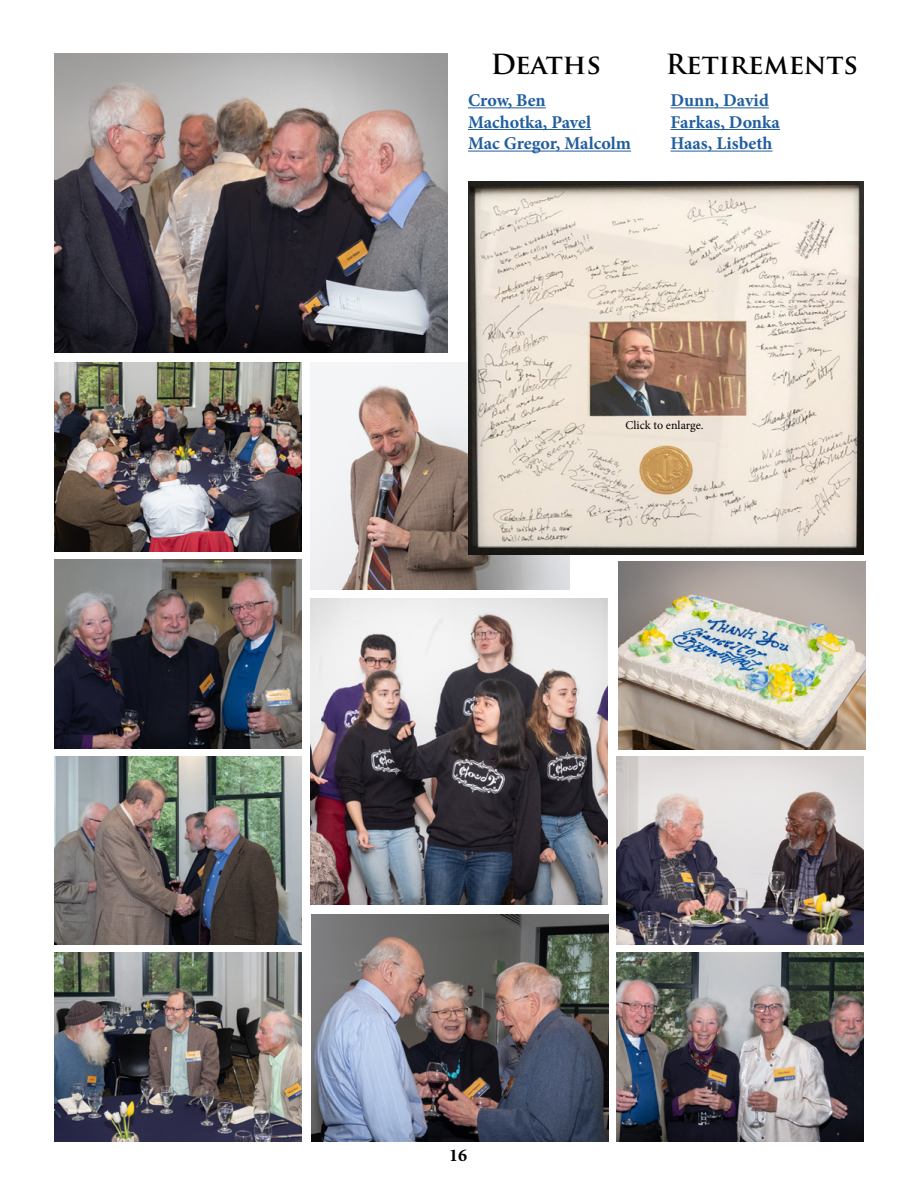
<style>
.page{position:relative;width:918px;height:1188px;background:#fff}
.page>*{position:absolute;margin:0;border:0;box-sizing:border-box;transform-origin:0 0}
.t1{font:700 27px "Trajan Pro";color:#000}
.t2{font:700 18px/21.6px "Minion Pro";color:#215e9e}
.t3{font:700 18px "Minion Pro";color:#000}
.t4{font:12px "Minion Pro";color:#000}
</style>
<div class="page">
<hr style="left:468px;top:107px;width:78px;height:1px;background:#215e9e">
<hr style="left:468px;top:129px;width:123px;height:1px;background:#215e9e">
<hr style="left:468px;top:151px;width:163px;height:1px;background:#215e9e">
<hr style="left:670px;top:107px;width:99px;height:1px;background:#215e9e">
<hr style="left:670px;top:129px;width:110px;height:1px;background:#215e9e">
<hr style="left:670px;top:151px;width:103px;height:1px;background:#215e9e">
<img style="left:54px;top:362px;width:248px;height:189px">
<img style="left:310px;top:362px;width:260px;height:227px">
<img style="left:54px;top:560px;width:248px;height:188px">
<img style="left:54px;top:756px;width:248px;height:189px">
<img style="left:54px;top:952px;width:248px;height:189px">
<img style="left:618px;top:561px;width:248px;height:189px">
<img style="left:616px;top:756px;width:248px;height:189px">
<img style="left:616px;top:952px;width:248px;height:189px">
<img style="left:311px;top:599px;width:297px;height:305px">
<img style="left:311px;top:915px;width:297px;height:226px">
<img style="left:468px;top:182px;width:396px;height:373px">
<img style="left:54px;top:53px;width:394px;height:299px">
<h1 class="t1" style="left:491px;top:48px;width:112px">Deaths</h1>
<h1 class="t1" style="left:666px;top:48px;width:194px">Retirements</h1>
<p class="t2" style="left:468px;top:89px;width:165px">Crow, Ben<br>Machotka, Pavel<br>Mac Gregor, Malcolm</p>
<p class="t2" style="left:670px;top:89px;width:111px">Dunn, David<br>Farkas, Donka<br>Haas, Lisbeth</p>
<p class="t4" style="left:626px;top:417px;width:78px">Click to enlarge.</p>
<p class="t3" style="left:449px;top:1142px;width:19px">16</p>
</div>
